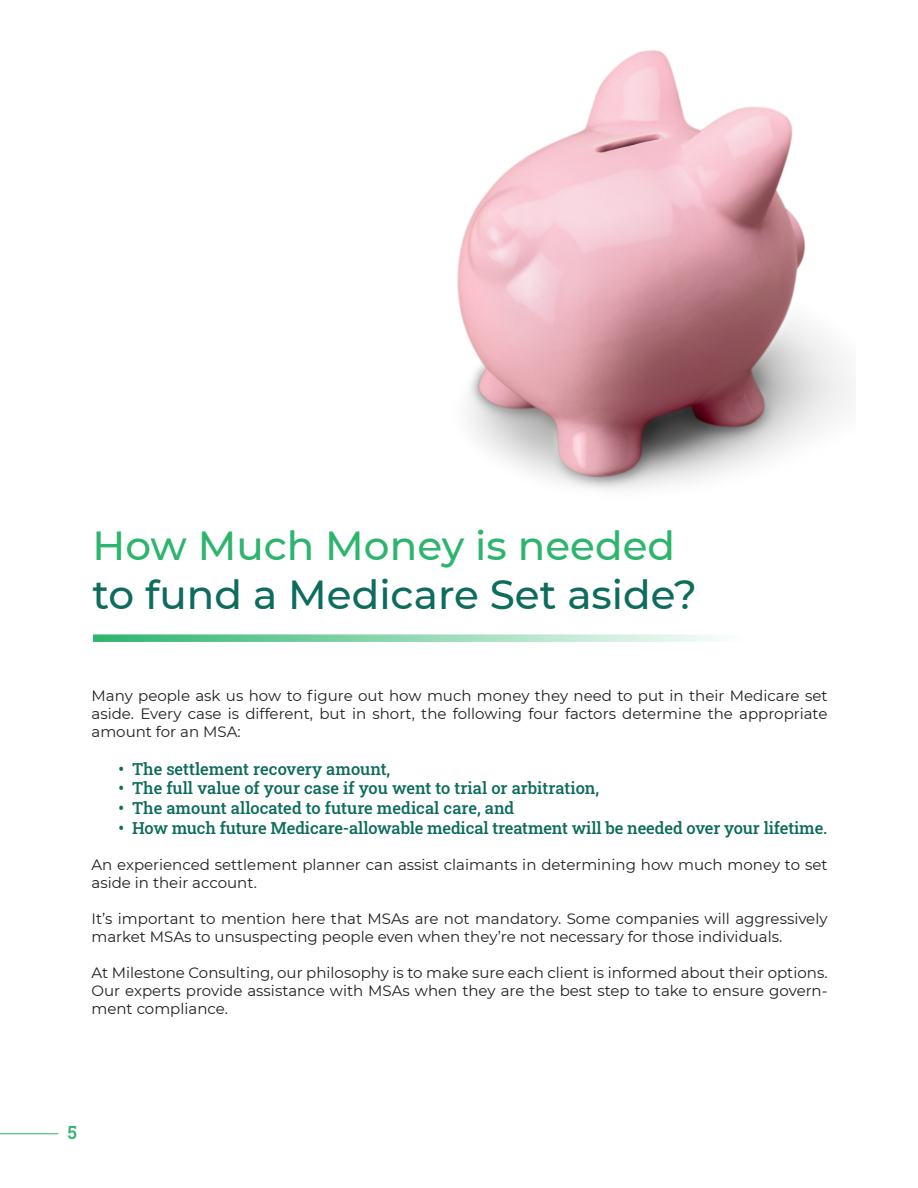
<style>
.page{position:relative;width:918px;height:1188px;background:#fff}
.page>*{position:absolute;margin:0;border:0;box-sizing:border-box;transform-origin:0 0}
.t1{font:500 40.5px "Montserrat";color:#0d6c5b}
.t2{font:500 40.5px "Montserrat";color:#2db56d}
.t3{font:18px "Roboto Slab";color:#2db56d}
.t4{font:16.5px "Roboto Slab";letter-spacing:-.005em;color:#0d6c5b}
.t5{font:15px/18px "Montserrat";color:#231f20;text-align:justify}
</style>
<div class="page">
<hr style="left:0;top:1133px;width:58px;height:1px;background:#2db56d">
<svg style="left:93px;top:634px;width:622px;height:8px;background:#97dab6"></svg>
<img style="left:457px;top:50px;width:397px;height:440px">
<p class="t2" style="left:93px;top:517px;width:584px">How Much Money is needed</p>
<p class="t1" style="left:93px;top:566px;width:606px">to fund a Medicare Set aside?</p>
<p class="t5" style="left:92px;top:686px;width:738px">Many people ask us how to figure out how much money they need to put in their Medicare set aside. Every case is different, but in short, the following four factors determine the appropriate amount for an MSA:</p>
<p class="t4" style="left:118px;top:757px;width:273px">• The settlement recovery amount,</p>
<p class="t4" style="left:118px;top:777px;width:482px">• The full value of your case if you went to trial or arbitration,</p>
<p class="t4" style="left:118px;top:797px;width:397px">• The amount allocated to future medical care, and</p>
<p class="t4" style="left:118px;top:817px;width:710px">• How much future Medicare-allowable medical treatment will be needed over your lifetime.</p>
<p class="t5" style="left:92px;top:855px;width:738px">An experienced settlement planner can assist claimants in determining how much money to set aside in their account.</p>
<p class="t5" style="left:92px;top:909px;width:738px">It’s important to mention here that MSAs are not mandatory. Some companies will aggressively market MSAs to unsuspecting people even when they’re not necessary for those individuals.</p>
<p class="t5" style="left:92px;top:963px;width:738px">At Milestone Consulting, our philosophy is to make sure each client is informed about their options.<br>Our experts provide assistance with MSAs when they are the best step to take to ensure govern&shy;ment compliance.</p>
<p class="t3" style="left:68px;top:1120px;width:11px">5</p>
</div>
